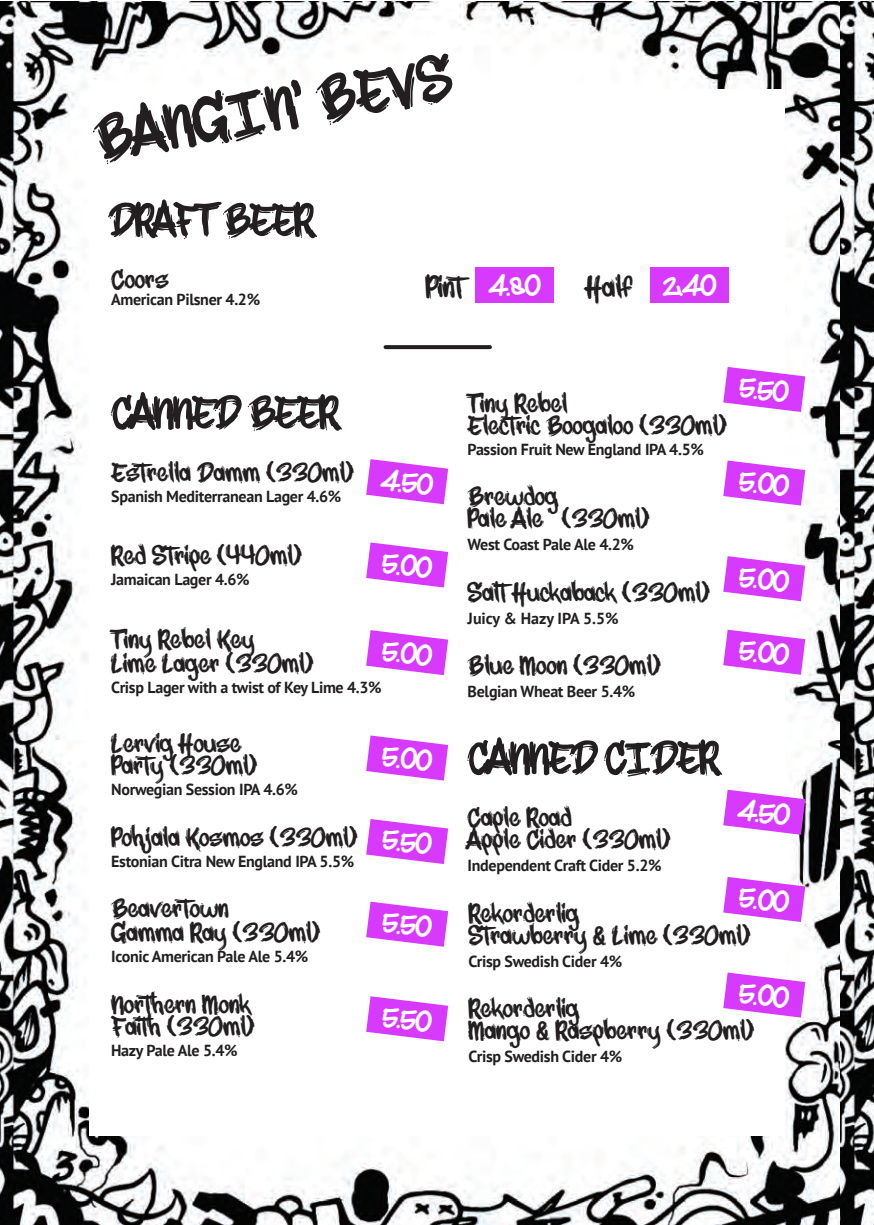
<style>
.page{position:relative;width:874px;height:1225px;background:#fff}
.page>*{position:absolute;margin:0;border:0;box-sizing:border-box;transform-origin:0 0}
.t1{font:70px "MARKERNO2 HUN Regular";color:#231f20}
.t2{font:50px "MARKERNO2 HUN Regular";letter-spacing:-.04em;color:#231f20}
.t3{font:39.6px "Amsterdam Graffiti";color:#fff}
.t4{font:34.2px "MARKERNO2 HUN Regular";color:#231f20}
.t5{font:30px "MARKERNO2 HUN Regular";color:#231f20}
.t6{font:700 16px "PT Sans";letter-spacing:-.02em;color:#231f20}
.t7{font:700 16px "PT Sans";color:#231f20}
</style>
<div class="page">
<img style="left:0;top:2px;width:839px;height:1223px">
<img style="left:839px;top:2px;width:34px;height:1223px">
<div style="left:89px;top:89px;width:695px;height:1047px;background:#fff"></div>
<svg style="left:385px;top:345px;width:104px;height:4px"></svg>
<div style="left:475px;top:267px;width:78px;height:36px;background:#d839ff"></div>
<div style="left:650px;top:267px;width:78px;height:36px;background:#d839ff"></div>
<svg style="left:366px;top:459px;width:82px;height:45px"></svg>
<svg style="left:366px;top:542px;width:82px;height:45px"></svg>
<svg style="left:366px;top:630px;width:82px;height:45px"></svg>
<svg style="left:366px;top:735px;width:82px;height:45px"></svg>
<svg style="left:366px;top:819px;width:82px;height:45px"></svg>
<svg style="left:366px;top:901px;width:82px;height:45px"></svg>
<svg style="left:366px;top:996px;width:82px;height:45px"></svg>
<svg style="left:723px;top:367px;width:81px;height:45px"></svg>
<svg style="left:723px;top:460px;width:81px;height:45px"></svg>
<svg style="left:723px;top:556px;width:81px;height:45px"></svg>
<svg style="left:723px;top:629px;width:81px;height:46px"></svg>
<svg style="left:723px;top:789px;width:81px;height:45px"></svg>
<svg style="left:723px;top:877px;width:81px;height:45px"></svg>
<svg style="left:723px;top:972px;width:81px;height:45px"></svg>
<p class="t1" style="left:90px;top:113px;width:364px;rotate:-10deg">BANGIN’ BEVS</p>
<p class="t2" style="left:108px;top:200px;width:207px">DRAFT BEER</p>
<p class="t5" style="left:111px;top:268px;width:59px">Coors</p>
<p class="t6" style="left:111px;top:288px;width:150px">American Pilsner 4.2%</p>
<p class="t4" style="left:425px;top:274px;width:39px">Pint</p>
<p class="t3" style="left:489px;top:259px;width:51px">4.80</p>
<p class="t4" style="left:586px;top:274px;width:48px">Half</p>
<p class="t3" style="left:663px;top:259px;width:54px">2.40</p>
<p class="t2" style="left:111px;top:393px;width:229px">CANNED BEER</p>
<p class="t5" style="left:111px;top:461px;width:244px">Estrella Damm (330ml)</p>
<p class="t6" style="left:111px;top:486px;width:231px">Spanish Mediterranean Lager 4.6%</p>
<p class="t5" style="left:111px;top:544px;width:192px">Red Stripe (440ml)</p>
<p class="t6" style="left:111px;top:569px;width:140px">Jamaican Lager 4.6%</p>
<p class="t3" style="left:385px;top:453px;width:51px;rotate:7deg">4.50</p>
<p class="t3" style="left:386px;top:536px;width:49px;rotate:7deg">5.00</p>
<p class="t5" style="left:111px;top:627px;width:144px">Tiny Rebel Key</p>
<p class="t3" style="left:386px;top:624px;width:49px;rotate:7deg">5.00</p>
<p class="t5" style="left:111px;top:651px;width:203px">Lime Lager (330ml)</p>
<p class="t6" style="left:111px;top:676px;width:272px">Crisp Lager with a twist of Key Lime 4.3%</p>
<p class="t5" style="left:467px;top:391px;width:101px">Tiny Rebel</p>
<p class="t5" style="left:467px;top:413px;width:260px">Electric Boogaloo (330ml)</p>
<p class="t6" style="left:467px;top:438px;width:237px">Passion Fruit New England IPA 4.5%</p>
<p class="t5" style="left:467px;top:485px;width:92px">Brewdog</p>
<p class="t5" style="left:467px;top:507px;width:183px">Pale Ale (330ml)</p>
<p class="t6" style="left:467px;top:534px;width:168px">West Coast Pale Ale 4.2%</p>
<p class="t5" style="left:467px;top:581px;width:243px">Salt Huckaback (330ml)</p>
<p class="t7" style="left:467px;top:607px;width:152px">Juicy &amp; Hazy IPA 5.5%</p>
<p class="t5" style="left:467px;top:654px;width:194px">Blue Moon (330ml)</p>
<p class="t6" style="left:467px;top:681px;width:169px">Belgian Wheat Beer 5.4%</p>
<p class="t3" style="left:743px;top:361px;width:48px;rotate:7deg">5.50</p>
<p class="t3" style="left:743px;top:454px;width:49px;rotate:7deg">5.00</p>
<p class="t3" style="left:743px;top:550px;width:49px;rotate:7deg">5.00</p>
<p class="t3" style="left:743px;top:623px;width:49px;rotate:7deg">5.00</p>
<p class="t5" style="left:111px;top:732px;width:131px">Lervig House</p>
<p class="t5" style="left:111px;top:754px;width:147px">Party (330ml)</p>
<p class="t6" style="left:111px;top:779px;width:188px">Norwegian Session IPA 4.6%</p>
<p class="t5" style="left:111px;top:825px;width:247px">Pøhjala Kosmos (330ml)</p>
<p class="t6" style="left:111px;top:850px;width:244px">Estonian Citra New England IPA 5.5%</p>
<p class="t5" style="left:111px;top:897px;width:119px">Beavertown</p>
<p class="t5" style="left:111px;top:921px;width:210px">Gamma Ray (330ml)</p>
<p class="t6" style="left:111px;top:946px;width:199px">Iconic American Pale Ale 5.4%</p>
<p class="t5" style="left:111px;top:993px;width:141px">Northern Monk</p>
<p class="t5" style="left:111px;top:1015px;width:145px">Faith (330ml)</p>
<p class="t6" style="left:111px;top:1039px;width:128px">Hazy Pale Ale 5.4%</p>
<p class="t3" style="left:386px;top:729px;width:49px;rotate:7deg">5.00</p>
<p class="t3" style="left:387px;top:813px;width:48px;rotate:7deg">5.50</p>
<p class="t3" style="left:387px;top:895px;width:48px;rotate:7deg">5.50</p>
<p class="t3" style="left:387px;top:990px;width:48px;rotate:7deg">5.50</p>
<p class="t2" style="left:467px;top:738px;width:253px">CANNED CIDER</p>
<p class="t5" style="left:467px;top:806px;width:105px">Caple Road</p>
<p class="t5" style="left:467px;top:828px;width:204px">Apple Cider (330ml)</p>
<p class="t6" style="left:467px;top:855px;width:195px">Independent Craft Cider 5.2%</p>
<p class="t3" style="left:742px;top:783px;width:51px;rotate:7deg">4.50</p>
<p class="t3" style="left:743px;top:870px;width:49px;rotate:7deg">5.00</p>
<p class="t5" style="left:468px;top:901px;width:112px">Rekorderlig</p>
<p class="t5" style="left:468px;top:923px;width:283px">Strawberry &amp; Lime (330ml)</p>
<p class="t6" style="left:468px;top:950px;width:155px">Crisp Swedish Cider 4%</p>
<p class="t3" style="left:743px;top:966px;width:49px;rotate:7deg">5.00</p>
<p class="t5" style="left:468px;top:997px;width:112px">Rekorderlig</p>
<p class="t5" style="left:468px;top:1019px;width:287px">Mango &amp; Raspberry (330ml)</p>
<p class="t6" style="left:468px;top:1046px;width:155px">Crisp Swedish Cider 4%</p>
</div>
